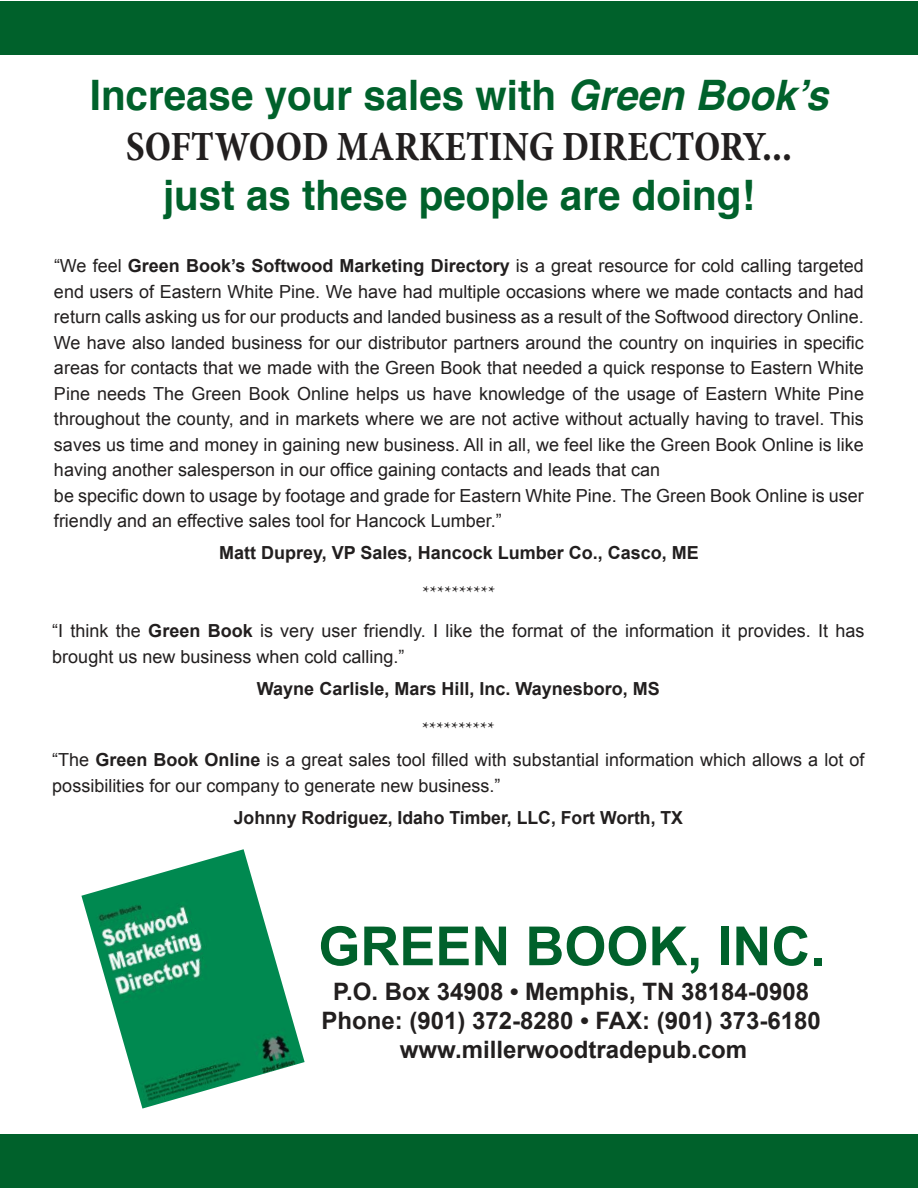
<style>
.page{position:relative;width:918px;height:1188px;background:#fff}
.page>*{position:absolute;margin:0;border:0;box-sizing:border-box;transform-origin:0 0}
.t1{font:700 54px "Arial";color:#00612b}
.t2{font:700 42px "Helvetica";color:#00612b;scale:.96 1}
.t3{font:700 condensed 42px "Minion Pro";color:#221f1f;scale:.96 1}
.t4{font:700 24px/28.8px "Arial";color:#221f1f;text-align:center}
.t5{font:18px/25.5px "Arial";color:#221f1f}
.t6{font:700 18px "Arial";color:#221f1f}
.t7{font:18px "Minion Pro";color:#221f1f}
.s1{font-style:italic}
.s2{font-weight:700}
</style>
<div class="page">
<div style="left:0;top:1134px;width:918px;height:54px;background:#00612b"></div>
<img style="left:81px;top:849px;width:224px;height:260px">
<div style="left:0;top:1px;width:918px;height:54px;background:#00612b"></div>
<h2 class="t2" style="left:90px;top:79px;width:771px">Increase your sales with <span class="s1">Green Book’s</span></h2>
<h2 class="t3" style="left:126px;top:121px;width:696px">SOFTWOOD MARKETING DIRECTORY...</h2>
<h2 class="t2" style="left:163px;top:180px;width:618px">just as these people are doing!</h2>
<p class="t5" style="left:54px;top:255px;width:812px">“We feel <span class="s2">Green Book’s Softwood Marketing Directory</span> is a great resource for cold calling targeted end users of Eastern White Pine. We have had multiple occasions where we made contacts and had return calls asking us for our products and landed business as a result of the Softwood directory Online.<br>We have also landed business for our distributor partners around the country on inquiries in specific areas for contacts that we made with the Green Book that needed a quick response to Eastern White Pine needs The Green Book Online helps us have knowledge of the usage of Eastern White Pine throughout the county, and in markets where we are not active without actually having to travel. This saves us time and money in gaining new business. All in all, we feel like the Green Book Online is like having another salesperson in our office gaining contacts and leads that can<br>be specific down to usage by footage and grade for Eastern White Pine. The Green Book Online is user friendly and an effective sales tool for Hancock Lumber.”</p>
<p class="t6" style="left:219px;top:546px;width:481px">Matt Duprey, VP Sales, Hancock Lumber Co., Casco, ME</p>
<p class="t7" style="left:423px;top:582px;width:74px">**********</p>
<p class="t5" style="left:52px;top:620px;width:814px">“I think the <span class="s2">Green Book</span> is very user friendly. I like the format of the information it provides. It has brought us new business when cold calling.”</p>
<p class="t6" style="left:257px;top:682px;width:404px">Wayne Carlisle, Mars Hill, Inc. Waynesboro, MS</p>
<p class="t7" style="left:422px;top:717px;width:74px">**********</p>
<p class="t5" style="left:52px;top:749px;width:814px">“The <span class="s2">Green Book Online</span> is a great sales tool filled with substantial information which allows a lot of possibilities for our company to generate new business.”</p>
<p class="t6" style="left:234px;top:811px;width:451px">Johnny Rodriguez, Idaho Timber, LLC, Fort Worth, TX</p>
<h1 class="t1" style="left:318px;top:926px;width:509px">GREEN BOOK, INC.</h1>
<h3 class="t4" style="left:322px;top:980px;width:501px">P.O. Box 34908 • Memphis, TN 38184-0908<br>Phone: (901) 372-8280 • FAX: (901) 373-6180 www.millerwoodtradepub.com</h3>
</div>
